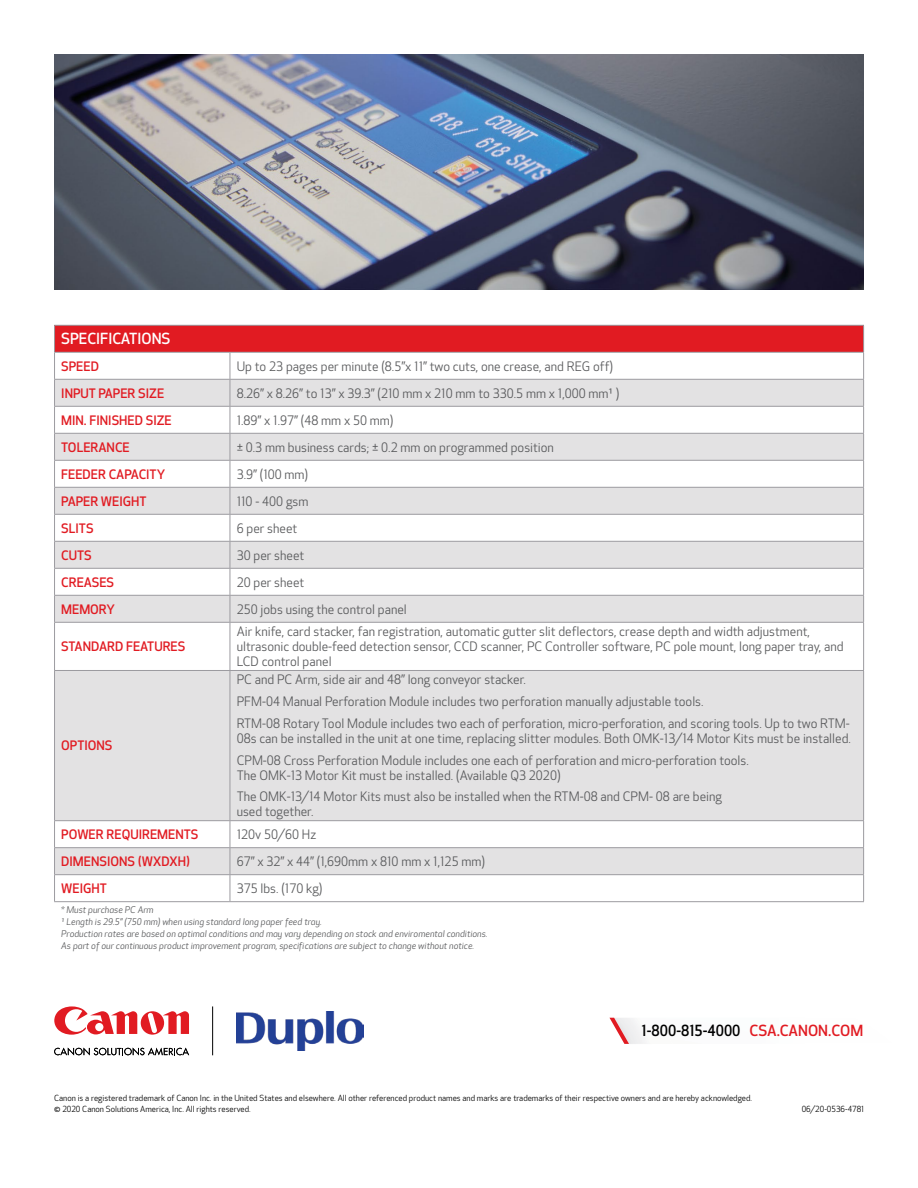
<style>
.page{position:relative;width:918px;height:1188px;background:#fff}
.page>*{position:absolute;margin:0;border:0;box-sizing:border-box;transform-origin:0 0}
.t1{font:500 15px "Optic Sans 301";color:#000}
.t2{font:500 15px "Optic Sans 301";color:#fff}
.t3{font:12.75px/21.8px "Optic Sans 201";color:#58595b}
.t4{font:500 12.75px "Optic Sans 301";color:#e11b22}
.t5{font:italic 9px/12px "Optic Sans 202";color:#58595b}
.t6{font:8.25px/10.5px "Optic Sans 201";color:#000}
.s1{color:#e11b22}
</style>
<div class="page">
<svg style="left:609px;top:1018px;width:20px;height:26px"></svg>
<svg style="left:54px;top:1048px;width:135px;height:7px"></svg>
<svg style="left:54px;top:1006px;width:135px;height:29px"></svg>
<hr style="left:212px;top:1006px;width:1px;height:49px;background:#000">
<img style="left:236px;top:1011px;width:128px;height:40px">
<div style="left:55px;top:325px;width:809px;height:27px;background:#e11b22"></div>
<svg style="left:55px;top:380px;width:808px;height:494px;fill:#e3e2e3"></svg>
<hr style="left:54px;top:325px;width:176px;height:1px;background:#9c9ba0">
<hr style="left:230px;top:325px;width:634px;height:1px;background:#9c9ba0">
<hr style="left:54px;top:352px;width:176px;height:1px;background:#9c9ba0">
<hr style="left:230px;top:352px;width:634px;height:1px;background:#9c9ba0">
<hr style="left:54px;top:379px;width:176px;height:1px;background:#9c9ba0">
<hr style="left:230px;top:379px;width:634px;height:1px;background:#9c9ba0">
<hr style="left:54px;top:406px;width:176px;height:1px;background:#9c9ba0">
<hr style="left:230px;top:406px;width:634px;height:1px;background:#9c9ba0">
<hr style="left:54px;top:433px;width:176px;height:1px;background:#9c9ba0">
<hr style="left:230px;top:433px;width:634px;height:1px;background:#9c9ba0">
<hr style="left:54px;top:460px;width:176px;height:1px;background:#9c9ba0">
<hr style="left:230px;top:460px;width:634px;height:1px;background:#9c9ba0">
<hr style="left:54px;top:487px;width:176px;height:1px;background:#9c9ba0">
<hr style="left:230px;top:487px;width:634px;height:1px;background:#9c9ba0">
<hr style="left:54px;top:514px;width:176px;height:1px;background:#9c9ba0">
<hr style="left:230px;top:514px;width:634px;height:1px;background:#9c9ba0">
<hr style="left:54px;top:541px;width:176px;height:1px;background:#9c9ba0">
<hr style="left:230px;top:541px;width:634px;height:1px;background:#9c9ba0">
<hr style="left:54px;top:568px;width:176px;height:1px;background:#9c9ba0">
<hr style="left:230px;top:568px;width:634px;height:1px;background:#9c9ba0">
<hr style="left:54px;top:595px;width:176px;height:1px;background:#9c9ba0">
<svg style="left:54px;top:326px;width:1px;height:296px"></svg>
<hr style="left:230px;top:595px;width:634px;height:1px;background:#9c9ba0">
<svg style="left:230px;top:353px;width:1px;height:269px"></svg>
<svg style="left:863px;top:326px;width:1px;height:296px"></svg>
<hr style="left:54px;top:622px;width:176px;height:1px;background:#9c9ba0">
<hr style="left:54px;top:623px;width:1px;height:47px;background:#9c9ba0">
<hr style="left:230px;top:622px;width:634px;height:1px;background:#9c9ba0">
<hr style="left:230px;top:623px;width:1px;height:47px;background:#9c9ba0">
<hr style="left:863px;top:623px;width:1px;height:47px;background:#9c9ba0">
<hr style="left:54px;top:670px;width:176px;height:1px;background:#9c9ba0">
<hr style="left:54px;top:671px;width:1px;height:149px;background:#9c9ba0">
<hr style="left:230px;top:670px;width:634px;height:1px;background:#9c9ba0">
<hr style="left:230px;top:671px;width:1px;height:149px;background:#9c9ba0">
<hr style="left:863px;top:671px;width:1px;height:149px;background:#9c9ba0">
<hr style="left:54px;top:820px;width:176px;height:1px;background:#9c9ba0">
<hr style="left:230px;top:820px;width:634px;height:1px;background:#9c9ba0">
<hr style="left:54px;top:847px;width:176px;height:1px;background:#9c9ba0">
<hr style="left:230px;top:847px;width:634px;height:1px;background:#9c9ba0">
<hr style="left:54px;top:874px;width:176px;height:1px;background:#9c9ba0">
<svg style="left:54px;top:821px;width:1px;height:80px"></svg>
<hr style="left:230px;top:874px;width:634px;height:1px;background:#9c9ba0">
<svg style="left:230px;top:821px;width:1px;height:80px"></svg>
<svg style="left:863px;top:821px;width:1px;height:80px"></svg>
<hr style="left:54px;top:901px;width:176px;height:1px;background:#9c9ba0">
<hr style="left:230px;top:901px;width:634px;height:1px;background:#9c9ba0">
<img style="left:54px;top:54px;width:810px;height:235px">
<p class="t2" style="left:61px;top:330px;width:111px">SPECIFICATIONS</p>
<p class="t4" style="left:61px;top:359px;width:39px">SPEED</p>
<p class="t3" style="left:237px;top:356px;width:378px">Up to 23 pages per minute (8.5”x 11” two cuts, one crease, and REG off)</p>
<p class="t4" style="left:61px;top:386px;width:104px">INPUT PAPER SIZE</p>
<p class="t3" style="left:237px;top:383px;width:384px">8.26” x 8.26” to 13” x 39.3” (210 mm x 210 mm to 330.5 mm x 1,000 mm¹ )</p>
<p class="t4" style="left:61px;top:413px;width:112px">MIN. FINISHED SIZE</p>
<p class="t3" style="left:237px;top:410px;width:158px">1.89” x 1.97” (48 mm x 50 mm)</p>
<p class="t4" style="left:61px;top:440px;width:70px">TOLERANCE</p>
<p class="t3" style="left:237px;top:437px;width:319px">± 0.3 mm business cards; ± 0.2 mm on programmed position</p>
<p class="t4" style="left:61px;top:467px;width:105px">FEEDER CAPACITY</p>
<p class="t3" style="left:237px;top:464px;width:73px">3.9” (100 mm)</p>
<p class="t4" style="left:61px;top:494px;width:87px">PAPER WEIGHT</p>
<p class="t3" style="left:237px;top:491px;width:73px">110 - 400 gsm</p>
<p class="t4" style="left:61px;top:521px;width:34px">SLITS</p>
<p class="t3" style="left:237px;top:518px;width:62px">6 per sheet</p>
<p class="t4" style="left:61px;top:548px;width:32px">CUTS</p>
<p class="t3" style="left:237px;top:545px;width:69px">30 per sheet</p>
<p class="t4" style="left:61px;top:575px;width:54px">CREASES</p>
<p class="t3" style="left:237px;top:572px;width:69px">20 per sheet</p>
<p class="t4" style="left:61px;top:602px;width:55px">MEMORY</p>
<p class="t3" style="left:237px;top:599px;width:172px">250 jobs using the control panel</p>
<p class="t4" style="left:61px;top:639px;width:126px">STANDARD FEATURES</p>
<p class="t3" style="left:237px;top:625px;width:608px;line-height:15px">Air knife, card stacker, fan registration, automatic gutter slit deflectors, crease depth and width adjustment, ultrasonic double-feed detection sensor, CCD scanner, PC Controller software, PC pole mount, long paper tray, and<br>LCD control panel</p>
<p class="t4" style="left:61px;top:739px;width:53px">OPTIONS</p>
<p class="t3" style="left:237px;top:669px;width:615px">PC and PC Arm, side air and 48” long conveyor stacker.<br>PFM-04 Manual Perforation Module includes two perforation manually adjustable tools.<br>RTM-08 Rotary Tool Module includes two each of perforation, micro-perforation, and scoring tools. Up to two RTM-</p>
<p class="t3" style="left:237px;top:728px;width:616px">08s can be installed in the unit at one time, replacing slitter modules. Both OMK-13/14 Motor Kits must be installed.<br>CPM-08 Cross Perforation Module includes one each of perforation and micro-perforation tools.</p>
<p class="t3" style="left:237px;top:765px;width:487px">The OMK-13 Motor Kit must be installed. (Available Q3 2020)<br>The OMK-13/14 Motor Kits must also be installed when the RTM-08 and CPM- 08 are being</p>
<p class="t3" style="left:237px;top:801px;width:78px">used together.</p>
<p class="t4" style="left:61px;top:827px;width:139px">POWER REQUIREMENTS</p>
<p class="t3" style="left:237px;top:824px;width:81px">120v 50/60 Hz</p>
<p class="t4" style="left:61px;top:854px;width:130px">DIMENSIONS (WXDXH)</p>
<p class="t3" style="left:237px;top:851px;width:250px">67” x 32” x 44” (1,690mm x 810 mm x 1,125 mm)</p>
<p class="t4" style="left:61px;top:881px;width:47px">WEIGHT</p>
<p class="t3" style="left:237px;top:878px;width:87px">375 lbs. (170 kg)</p>
<p class="t5" style="left:61px;top:904px;width:428px">* Must purchase PC Arm<br>¹ Length is 29.5” (750 mm) when using standard long paper feed tray.<br>Production rates are based on optimal conditions and may vary depending on stock and enviromental conditions.<br>As part of our continuous product improvement program, specifications are subject to change without notice.</p>
<p class="t1" style="left:642px;top:1022px;width:223px">1-800-815-4000 <span class="s1">CSA.CANON.COM</span></p>
<p class="t6" style="left:54px;top:1093px;width:699px">Canon is a registered trademark of Canon Inc. in the United States and elsewhere. All other referenced product names and marks are trademarks of their respective owners and are hereby acknowledged. © 2020 Canon Solutions America, Inc. All rights reserved.</p>
<p class="t6" style="left:802px;top:1104px;width:64px">06/20-0536-4781</p>
</div>
